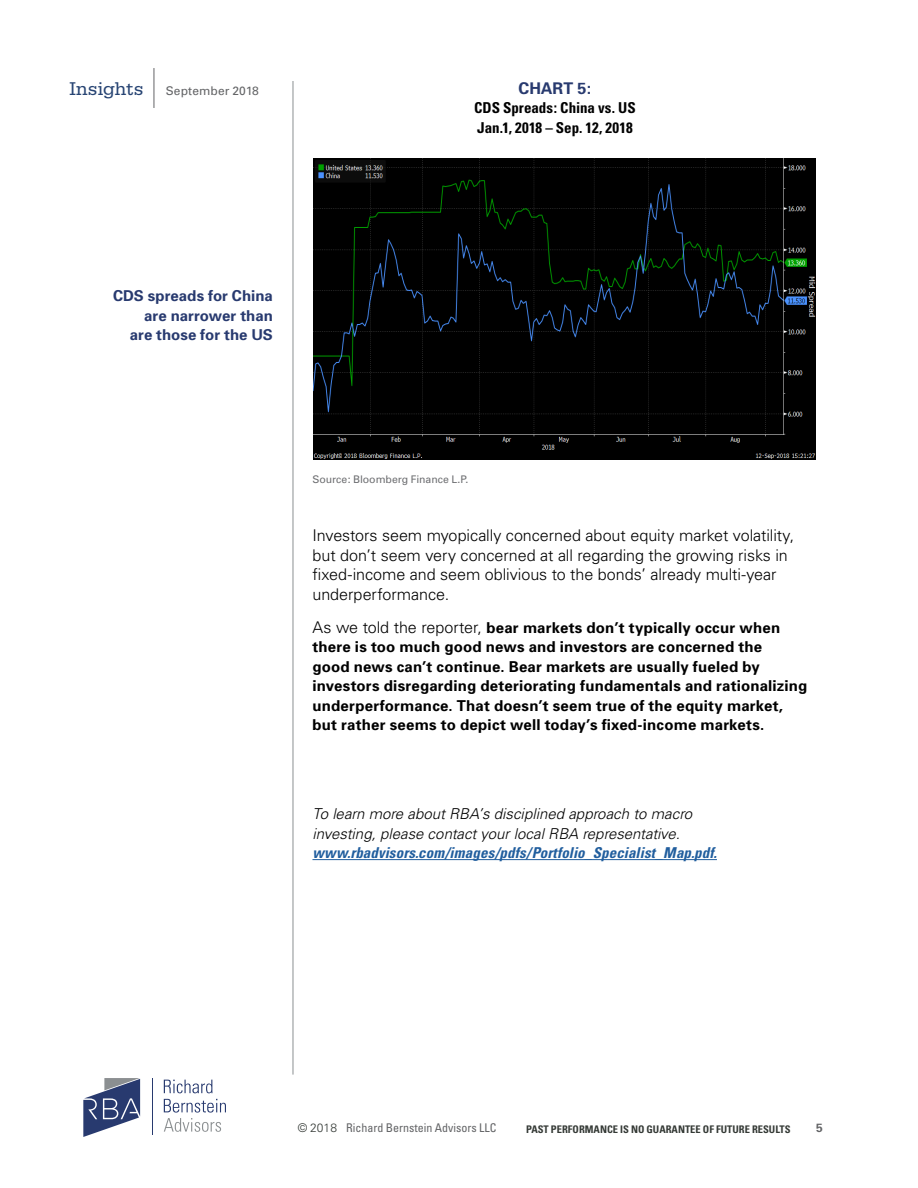
<style>
.page{position:relative;width:918px;height:1188px;background:#fff}
.page>*{position:absolute;margin:0;border:0;box-sizing:border-box;transform-origin:0 0}
.t1{font:19.5px "Serifa";letter-spacing:-.005em;color:#274473}
.t2{font:300 16.2px/19.5px "Univers";letter-spacing:-.005em;color:#000}
.t3{font:700 16.2px "Univers";color:#283a6f}
.t4{font:700 15px/19.5px "Univers";letter-spacing:.015em;color:#000}
.t5{font:italic 300 15px/19.5px "Univers";color:#000}
.t6{font:italic 700 condensed 15px "Univers";letter-spacing:.005em;color:#215e9e}
.t7{font:700 15px/19.5px "Univers";color:#283a6f;text-align:right}
.t8{font:700 condensed 15px/19.5px "Univers";color:#000}
.t9{font:condensed 12px "Univers";color:#636466}
.t10{font:12px "Univers";letter-spacing:.005em;color:#636466}
.t11{font:700 12px "Univers";color:#636466}
.t12{font:700 condensed 10.5px "Univers";color:#353a36}
.t13{font:10.5px "Univers";letter-spacing:-.005em;color:#6d6e71}
.s1{font-weight:300;font-size:16.2px}
.s2{font-weight:300;font-stretch:normal;color:#353a36}
</style>
<div class="page">
<hr style="left:293px;top:81px;width:1px;height:994px;background:#8b8f91">
<hr style="left:154px;top:68px;width:1px;height:40px;background:#636466">
<svg style="left:83px;top:1078px;width:57px;height:59px"></svg>
<hr style="left:152px;top:1078px;width:1px;height:57px;background:#283a6f">
<svg style="left:164px;top:1080px;width:49px;height:13px"></svg>
<svg style="left:164px;top:1099px;width:62px;height:33px"></svg>
<img style="left:314px;top:158px;width:501px;height:301px">
<hr style="left:312px;top:859px;width:405px;height:1px;background:#215e9e">
<h1 class="t1" style="left:70px;top:78px;width:76px">Insights</h1>
<p class="t10" style="left:166px;top:83px;width:95px">September 2018</p>
<p class="t3" style="left:519px;top:78px;width:74px">CHART 5:</p>
<p class="t8" style="left:474px;top:98px;width:163px">CDS Spreads: China vs. US<br>Jan.1, 2018 – Sep. 12, 2018</p>
<p class="t7" style="left:113px;top:286px;width:161px">CDS spreads for China are narrower than<br>are those for the US</p>
<p class="t13" style="left:312px;top:473px;width:158px">Source: Bloomberg Finance L.P.</p>
<p class="t2" style="left:312px;top:526px;width:483px">Investors seem myopically concerned about equity market volatility, but don’t seem very concerned at all regarding the growing risks in fixed-income and seem oblivious to the bonds’ already multi-year underperformance.</p>
<p class="t4" style="left:312px;top:618px;width:496px"><span class="s1">As we told the reporter,</span> bear markets don’t typically occur when there is too much good news and investors are concerned the<br>good news can’t continue. Bear markets are usually fueled by investors disregarding deteriorating fundamentals and rationalizing underperformance. That doesn’t seem true of the equity market, but rather seems to depict well today’s fixed-income markets.</p>
<p class="t5" style="left:312px;top:804px;width:381px">To learn more about RBA’s disciplined approach to macro investing, please contact your local RBA representative.</p>
<p class="t6" style="left:312px;top:844px;width:406px">www.rbadvisors.com/images/pdfs/Portfolio_Specialist_Map.pdf.</p>
<p class="t9" style="left:298px;top:1120px;width:200px"><span class="s2">© 2018</span> Richard Bernstein Advisors LLC</p>
<p class="t12" style="left:526px;top:1122px;width:266px">PAST PERFORMANCE IS NO GUARANTEE OF FUTURE RESULTS</p>
<p class="t11" style="left:816px;top:1121px;width:8px">5</p>
</div>
